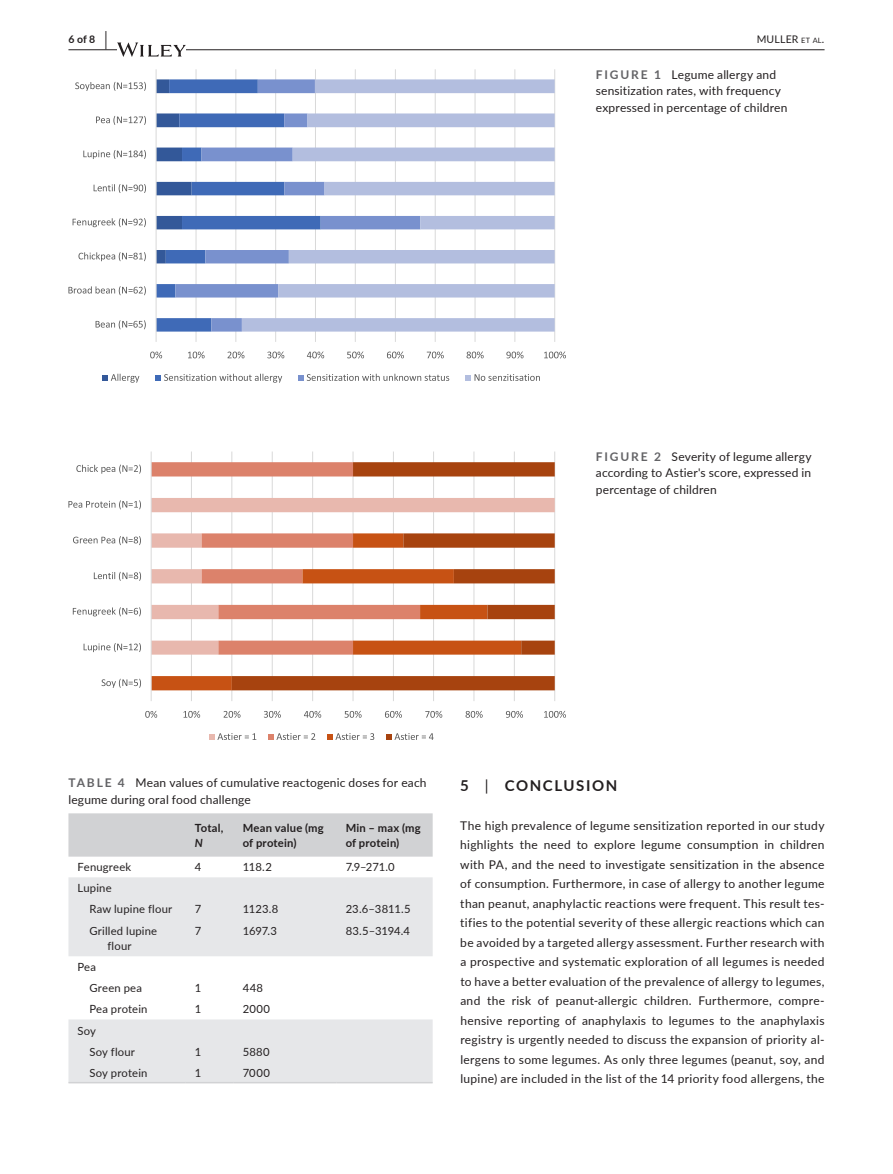
<style>
.page{position:relative;width:893px;height:1174px;background:#fff}
.page>*{position:absolute;margin:0;border:0;box-sizing:border-box;transform-origin:0 0}
.t1{font:700 15px "Lato";letter-spacing:.11em;color:#231f20}
.t2{font:12px/19.5px "Lato";letter-spacing:.015em;color:#231f20;text-align:justify}
.t3{font:11.25px/21px "Lato";letter-spacing:.015em;color:#231f20}
.t4{font:700 11.25px/15.8px "Lato";letter-spacing:.015em;color:#231f20}
.t5{font:italic 700 11.25px "Lato";color:#231f20}
.t6{font:10.5px "Lato";letter-spacing:.02em;color:#231f20}
.t7{font:700 10.5px "Lato";color:#231f20}
.s1{font-size:19.5px}
.s2{font-size:7.35px}
.s3{font-weight:700;color:#636366}
.s4{font-weight:400}
</style>
<div class="page">
<hr style="left:68px;top:49px;width:756px;height:1px;background:#231f20">
<svg style="left:117px;top:42px;width:69px;height:15px"></svg>
<hr style="left:196px;top:69px;width:1px;height:273px;background:#d9d9d9">
<hr style="left:235px;top:69px;width:1px;height:273px;background:#d9d9d9">
<hr style="left:275px;top:69px;width:1px;height:273px;background:#d9d9d9">
<hr style="left:315px;top:69px;width:1px;height:273px;background:#d9d9d9">
<hr style="left:355px;top:69px;width:1px;height:273px;background:#d9d9d9">
<hr style="left:395px;top:69px;width:1px;height:273px;background:#d9d9d9">
<hr style="left:435px;top:69px;width:1px;height:273px;background:#d9d9d9">
<hr style="left:475px;top:69px;width:1px;height:273px;background:#d9d9d9">
<hr style="left:514px;top:69px;width:1px;height:273px;background:#d9d9d9">
<hr style="left:554px;top:69px;width:1px;height:273px;background:#d9d9d9">
<svg style="left:157px;top:79px;width:18px;height:252px"></svg>
<svg style="left:175px;top:79px;width:67px;height:252px"></svg>
<svg style="left:242px;top:79px;width:313px;height:252px"></svg>
<hr style="left:156px;top:69px;width:1px;height:273px;background:#d9d9d9">
<svg style="left:150px;top:351px;width:12px;height:7px"></svg>
<svg style="left:188px;top:351px;width:17px;height:7px"></svg>
<svg style="left:227px;top:351px;width:17px;height:7px"></svg>
<svg style="left:267px;top:351px;width:17px;height:7px"></svg>
<svg style="left:307px;top:351px;width:17px;height:7px"></svg>
<svg style="left:347px;top:351px;width:17px;height:7px"></svg>
<svg style="left:387px;top:351px;width:17px;height:7px"></svg>
<svg style="left:427px;top:351px;width:17px;height:7px"></svg>
<svg style="left:466px;top:351px;width:18px;height:7px"></svg>
<svg style="left:506px;top:351px;width:17px;height:7px"></svg>
<svg style="left:544px;top:351px;width:22px;height:7px"></svg>
<svg style="left:96px;top:320px;width:50px;height:9px"></svg>
<svg style="left:68px;top:286px;width:78px;height:9px"></svg>
<svg style="left:78px;top:252px;width:68px;height:9px"></svg>
<svg style="left:73px;top:218px;width:73px;height:9px"></svg>
<svg style="left:94px;top:184px;width:52px;height:9px"></svg>
<svg style="left:83px;top:150px;width:63px;height:9px"></svg>
<svg style="left:96px;top:116px;width:50px;height:9px"></svg>
<svg style="left:75px;top:82px;width:71px;height:9px"></svg>
<svg style="left:103px;top:374px;width:36px;height:9px"></svg>
<svg style="left:156px;top:374px;width:126px;height:9px"></svg>
<svg style="left:298px;top:374px;width:151px;height:7px"></svg>
<svg style="left:466px;top:374px;width:74px;height:7px"></svg>
<hr style="left:191px;top:451px;width:1px;height:250px;background:#d9d9d9">
<hr style="left:231px;top:451px;width:1px;height:250px;background:#d9d9d9">
<hr style="left:272px;top:451px;width:1px;height:250px;background:#d9d9d9">
<hr style="left:312px;top:451px;width:1px;height:250px;background:#d9d9d9">
<hr style="left:353px;top:451px;width:1px;height:250px;background:#d9d9d9">
<hr style="left:393px;top:451px;width:1px;height:250px;background:#d9d9d9">
<hr style="left:433px;top:451px;width:1px;height:250px;background:#d9d9d9">
<hr style="left:473px;top:451px;width:1px;height:250px;background:#d9d9d9">
<hr style="left:514px;top:451px;width:1px;height:250px;background:#d9d9d9">
<hr style="left:554px;top:451px;width:1px;height:250px;background:#d9d9d9">
<svg style="left:152px;top:462px;width:80px;height:71px"></svg>
<svg style="left:152px;top:533px;width:80px;height:157px"></svg>
<svg style="left:232px;top:462px;width:323px;height:228px"></svg>
<hr style="left:151px;top:451px;width:1px;height:250px;background:#d9d9d9">
<svg style="left:145px;top:711px;width:12px;height:7px"></svg>
<svg style="left:183px;top:711px;width:17px;height:7px"></svg>
<svg style="left:224px;top:711px;width:16px;height:7px"></svg>
<svg style="left:264px;top:711px;width:17px;height:7px"></svg>
<svg style="left:304px;top:711px;width:17px;height:7px"></svg>
<svg style="left:345px;top:711px;width:17px;height:7px"></svg>
<svg style="left:385px;top:711px;width:17px;height:7px"></svg>
<svg style="left:425px;top:711px;width:17px;height:7px"></svg>
<svg style="left:465px;top:711px;width:18px;height:7px"></svg>
<svg style="left:506px;top:711px;width:17px;height:7px"></svg>
<svg style="left:544px;top:711px;width:22px;height:7px"></svg>
<svg style="left:102px;top:679px;width:39px;height:9px"></svg>
<svg style="left:84px;top:643px;width:57px;height:9px"></svg>
<svg style="left:73px;top:607px;width:68px;height:9px"></svg>
<svg style="left:94px;top:572px;width:47px;height:9px"></svg>
<svg style="left:73px;top:536px;width:68px;height:9px"></svg>
<svg style="left:68px;top:500px;width:73px;height:9px"></svg>
<svg style="left:76px;top:464px;width:65px;height:10px"></svg>
<svg style="left:209px;top:733px;width:47px;height:7px"></svg>
<svg style="left:268px;top:733px;width:47px;height:7px"></svg>
<svg style="left:327px;top:733px;width:47px;height:7px"></svg>
<svg style="left:386px;top:733px;width:48px;height:7px"></svg>
<div style="left:68px;top:813px;width:365px;height:43px;background:#d1d2d4"></div>
<svg style="left:68px;top:877px;width:365px;height:205px;fill:#e6e7e9"></svg>
<hr style="left:68px;top:1082px;width:118px;height:1px;background:#d1d2d4">
<hr style="left:186px;top:1082px;width:48px;height:1px;background:#d1d2d4">
<hr style="left:234px;top:1082px;width:103px;height:1px;background:#d1d2d4">
<hr style="left:337px;top:1082px;width:96px;height:1px;background:#d1d2d4">
<p class="t7" style="left:68px;top:31px;width:40px">6 of 8 <span class="s1">|</span></p>
<p class="t6" style="left:757px;top:31px;width:69px">MULLER <span class="s2">et al</span>.</p>
<p class="t2" style="left:596px;top:66px;width:193px;line-height:16.5px;text-align:left"><span class="s3">FIGURE 1</span> Legume allergy and sensitization rates, with frequency expressed in percentage of children</p>
<p class="t2" style="left:596px;top:448px;width:217px;line-height:16.5px"><span class="s3">FIGURE 2</span> Severity of legume allergy according to Astier's score, expressed in percentage of children</p>
<p class="t2" style="left:68px;top:774px;width:360px;line-height:16.5px"><span class="s3">TABLE 4</span> Mean values of cumulative reactogenic doses for each legume during oral food challenge</p>
<p class="t4" style="left:195px;top:819px;width:30px">Total,</p>
<p class="t5" style="left:195px;top:835px;width:10px">N</p>
<p class="t4" style="left:243px;top:819px;width:82px">Mean value (mg of protein)</p>
<p class="t4" style="left:346px;top:819px;width:76px">Min – max (mg of protein)</p>
<p class="t3" style="left:77px;top:856px;width:55px">Fenugreek</p>
<p class="t3" style="left:195px;top:856px;width:8px">4</p>
<p class="t3" style="left:243px;top:856px;width:31px">118.2</p>
<p class="t3" style="left:346px;top:856px;width:51px">7.9–271.0</p>
<p class="t3" style="left:89px;top:877px;width:84px;text-indent:-12px">Lupine<br>Raw lupine flour</p>
<p class="t3" style="left:195px;top:898px;width:8px">7</p>
<p class="t3" style="left:243px;top:898px;width:37px">1123.8</p>
<p class="t3" style="left:346px;top:898px;width:66px">23.6–3811.5</p>
<p class="t3" style="left:107px;top:922px;width:51px;line-height:15.8px;text-indent:-18px">Grilled lupine flour</p>
<p class="t3" style="left:195px;top:919px;width:8px">7</p>
<p class="t3" style="left:243px;top:919px;width:36px">1697.3</p>
<p class="t3" style="left:346px;top:919px;width:66px">83.5–3194.4</p>
<p class="t3" style="left:89px;top:956px;width:54px;text-indent:-12px">Pea<br>Green pea</p>
<p class="t3" style="left:195px;top:977px;width:8px">1</p>
<p class="t3" style="left:243px;top:977px;width:22px">448</p>
<p class="t3" style="left:89px;top:998px;width:60px">Pea protein</p>
<p class="t3" style="left:195px;top:998px;width:8px">1</p>
<p class="t3" style="left:243px;top:998px;width:29px">2000</p>
<p class="t3" style="left:89px;top:1019px;width:47px;text-indent:-12px">Soy<br>Soy flour</p>
<p class="t3" style="left:195px;top:1040px;width:8px">1</p>
<p class="t3" style="left:243px;top:1040px;width:28px">5880</p>
<p class="t3" style="left:89px;top:1061px;width:60px">Soy protein</p>
<p class="t3" style="left:195px;top:1061px;width:8px">1</p>
<p class="t3" style="left:243px;top:1061px;width:29px">7000</p>
<p class="t1" style="left:460px;top:774px;width:159px">5 <span class="s4">|</span> CONCLUSION</p>
<p class="t2" style="left:460px;top:815px;width:366px">The high prevalence of legume sensitization reported in our study highlights the need to explore legume consumption in children with PA, and the need to investigate sensitization in the absence of consumption. Furthermore, in case of allergy to another legume than peanut, anaphylactic reactions were frequent. This result tes&shy;tifies to the potential severity of these allergic reactions which can be avoided by a targeted allergy assessment. Further research with a prospective and systematic exploration of all legumes is needed to have a better evaluation of the prevalence of allergy to legumes, and the risk of peanut-allergic children. Furthermore, compre&shy;hensive reporting of anaphylaxis to legumes to the anaphylaxis registry is urgently needed to discuss the expansion of priority al&shy;lergens to some legumes. As only three legumes (peanut, soy, and lupine) are included in the list of the 14 priority food allergens, the</p>
</div>
